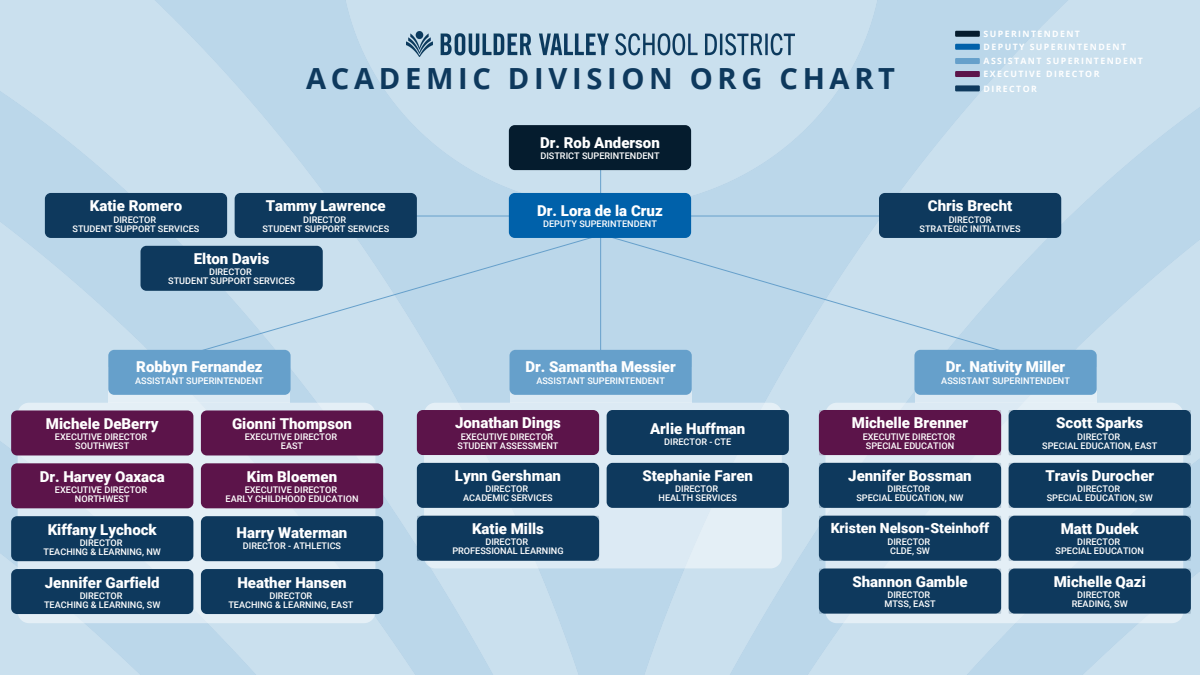
<style>
.page{position:relative;width:1200px;height:675px;background:#fff}
.page>*{position:absolute;margin:0;border:0;box-sizing:border-box;transform-origin:0 0}
.t1{font:700 29.1px "Open Sans";letter-spacing:.16em;color:#0e395d}
.t2{font:900 15px "Roboto";color:#fff}
.t3{font:900 14px "Roboto";color:#fff}
.t4{font:500 9.1px "Roboto";color:#fff}
.t5{font:700 8.7px "Open Sans";letter-spacing:.16em;color:#fff}
</style>
<div class="page">
<img style="left:0;top:0;width:1200px;height:675px">
<svg style="left:601px;top:233px;width:423px;height:125px;background:#c0d9eb"></svg>
<div style="left:510px;top:367px;width:182px;height:35px;background:#dceaf4"></div>
<div style="left:424px;top:403px;width:358px;height:165px;background:#dceaf4;border-radius:11px"></div>
<hr style="left:600px;top:155px;width:1px;height:217px;background:#66a0cb">
<div style="left:509px;top:125px;width:182px;height:45px;background:#051c2e;border-radius:6px"></div>
<div style="left:955px;top:31px;width:25px;height:6px;background:#051c2e"></div>
<div style="left:955px;top:44px;width:25px;height:6px;background:#0061aa"></div>
<div style="left:955px;top:58px;width:25px;height:6px;background:#66a0cb"></div>
<div style="left:955px;top:71px;width:25px;height:6px;background:#5c144a"></div>
<div style="left:955px;top:85px;width:25px;height:6px;background:#0e395d"></div>
<hr style="left:386px;top:216px;width:524px;height:1px;background:#66a0cb">
<svg style="left:151px;top:234px;width:449px;height:132px;background:#bfd9ea"></svg>
<div style="left:509px;top:193px;width:182px;height:45px;background:#0061aa;border-radius:6px"></div>
<div style="left:45px;top:193px;width:182px;height:45px;background:#0e395d;border-radius:6px"></div>
<div style="left:235px;top:193px;width:182px;height:45px;background:#0e395d;border-radius:6px"></div>
<div style="left:141px;top:246px;width:182px;height:45px;background:#0e395d;border-radius:6px"></div>
<div style="left:108px;top:367px;width:182px;height:35px;background:#dceaf4"></div>
<svg style="left:18px;top:403px;width:357px;height:220px;background:#dce7f0"></svg>
<div style="left:108px;top:350px;width:183px;height:45px;background:#66a0cb;border-radius:6px"></div>
<div style="left:510px;top:350px;width:182px;height:45px;background:#66a0cb;border-radius:6px"></div>
<svg style="left:825px;top:403px;width:358px;height:220px;background:#dae7f0"></svg>
<div style="left:915px;top:367px;width:181px;height:35px;background:#dceaf4"></div>
<div style="left:914px;top:350px;width:183px;height:45px;background:#66a0cb;border-radius:6px"></div>
<div style="left:879px;top:193px;width:182px;height:45px;background:#0e395d;border-radius:6px"></div>
<div style="left:11px;top:410px;width:182px;height:45px;background:#5c144a;border-radius:6px"></div>
<div style="left:201px;top:410px;width:182px;height:45px;background:#5c144a;border-radius:6px"></div>
<div style="left:11px;top:463px;width:182px;height:45px;background:#5c144a;border-radius:6px"></div>
<div style="left:201px;top:463px;width:182px;height:45px;background:#5c144a;border-radius:6px"></div>
<div style="left:11px;top:516px;width:182px;height:45px;background:#0e395d;border-radius:6px"></div>
<div style="left:201px;top:516px;width:182px;height:45px;background:#0e395d;border-radius:6px"></div>
<div style="left:11px;top:569px;width:182px;height:45px;background:#0e395d;border-radius:6px"></div>
<div style="left:201px;top:569px;width:182px;height:45px;background:#0e395d;border-radius:6px"></div>
<div style="left:417px;top:410px;width:182px;height:45px;background:#5c144a;border-radius:6px"></div>
<div style="left:607px;top:410px;width:182px;height:45px;background:#0e395d;border-radius:6px"></div>
<div style="left:417px;top:463px;width:182px;height:45px;background:#0e395d;border-radius:6px"></div>
<div style="left:607px;top:463px;width:182px;height:45px;background:#0e395d;border-radius:6px"></div>
<div style="left:417px;top:516px;width:182px;height:45px;background:#0e395d"></div>
<div style="left:819px;top:410px;width:182px;height:45px;background:#5c144a"></div>
<div style="left:1009px;top:410px;width:182px;height:45px;background:#0e395d"></div>
<div style="left:819px;top:463px;width:182px;height:45px;background:#0e395d"></div>
<div style="left:1009px;top:463px;width:182px;height:45px;background:#0e395d"></div>
<div style="left:819px;top:516px;width:182px;height:45px;background:#0e395d"></div>
<div style="left:1009px;top:516px;width:182px;height:45px;background:#0e395d"></div>
<div style="left:819px;top:569px;width:182px;height:45px;background:#0e395d"></div>
<div style="left:1009px;top:569px;width:182px;height:45px;background:#0e395d"></div>
<img style="left:407px;top:32px;width:387px;height:24px">
<p class="t1" style="left:306px;top:58px;width:590px">ACADEMIC DIVISION ORG CHART</p>
<p class="t2" style="left:540px;top:134px;width:121px">Dr. Rob Anderson</p>
<p class="t2" style="left:90px;top:198px;width:94px">Katie Romero</p>
<p class="t4" style="left:113px;top:214px;width:44px">DIRECTOR</p>
<p class="t4" style="left:73px;top:223px;width:128px">STUDENT SUPPORT SERVICES</p>
<p class="t2" style="left:266px;top:198px;width:122px">Tammy Lawrence</p>
<p class="t4" style="left:303px;top:214px;width:44px">DIRECTOR</p>
<p class="t4" style="left:262px;top:223px;width:128px">STUDENT SUPPORT SERVICES</p>
<p class="t2" style="left:194px;top:250px;width:77px">Elton Davis</p>
<p class="t4" style="left:209px;top:267px;width:44px">DIRECTOR</p>
<p class="t4" style="left:168px;top:276px;width:128px">STUDENT SUPPORT SERVICES</p>
<p class="t4" style="left:540px;top:150px;width:121px">DISTRICT SUPERINTENDENT</p>
<p class="t2" style="left:537px;top:202px;width:127px">Dr. Lora de la Cruz</p>
<p class="t4" style="left:543px;top:218px;width:115px">DEPUTY SUPERINTENDENT</p>
<p class="t5" style="left:984px;top:28px;width:98px">SUPERINTENDENT</p>
<p class="t5" style="left:984px;top:55px;width:161px">ASSISTANT SUPERINTENDENT</p>
<p class="t5" style="left:984px;top:82px;width:55px">DIRECTOR</p>
<p class="t5" style="left:984px;top:41px;width:144px">DEPUTY SUPERINTENDENT</p>
<p class="t5" style="left:984px;top:68px;width:117px">EXECUTIVE DIRECTOR</p>
<p class="t2" style="left:928px;top:198px;width:86px">Chris Brecht</p>
<p class="t4" style="left:949px;top:214px;width:44px">DIRECTOR</p>
<p class="t4" style="left:920px;top:223px;width:103px">STRATEGIC INITIATIVES</p>
<p class="t2" style="left:136px;top:359px;width:128px">Robbyn Fernandez</p>
<p class="t4" style="left:135px;top:375px;width:130px">ASSISTANT SUPERINTENDENT</p>
<p class="t2" style="left:525px;top:359px;width:152px">Dr. Samantha Messier</p>
<p class="t4" style="left:536px;top:375px;width:130px">ASSISTANT SUPERINTENDENT</p>
<p class="t2" style="left:946px;top:359px;width:121px">Dr. Nativity Miller</p>
<p class="t4" style="left:941px;top:375px;width:130px">ASSISTANT SUPERINTENDENT</p>
<p class="t2" style="left:46px;top:415px;width:114px">Michele DeBerry</p>
<p class="t4" style="left:55px;top:432px;width:94px">EXECUTIVE DIRECTOR</p>
<p class="t4" style="left:75px;top:441px;width:56px">SOUTHWEST</p>
<p class="t2" style="left:232px;top:415px;width:121px">Gionni Thompson</p>
<p class="t4" style="left:245px;top:432px;width:94px">EXECUTIVE DIRECTOR</p>
<p class="t4" style="left:281px;top:441px;width:24px">EAST</p>
<p class="t2" style="left:455px;top:415px;width:107px">Jonathan Dings</p>
<p class="t4" style="left:461px;top:431px;width:94px">EXECUTIVE DIRECTOR</p>
<p class="t4" style="left:458px;top:440px;width:102px">STUDENT ASSESSMENT</p>
<p class="t2" style="left:650px;top:420px;width:97px">Arlie Huffman</p>
<p class="t4" style="left:664px;top:437px;width:69px">DIRECTOR - CTE</p>
<p class="t2" style="left:852px;top:415px;width:118px">Michelle Brenner</p>
<p class="t4" style="left:863px;top:431px;width:94px">EXECUTIVE DIRECTOR</p>
<p class="t4" style="left:866px;top:440px;width:90px">SPECIAL EDUCATION</p>
<p class="t2" style="left:1056px;top:415px;width:89px">Scott Sparks</p>
<p class="t4" style="left:1077px;top:431px;width:44px">DIRECTOR</p>
<p class="t4" style="left:1042px;top:440px;width:116px">SPECIAL EDUCATION, EAST</p>
<p class="t2" style="left:40px;top:468px;width:127px">Dr. Harvey Oaxaca</p>
<p class="t4" style="left:55px;top:485px;width:94px">EXECUTIVE DIRECTOR</p>
<p class="t4" style="left:75px;top:494px;width:56px">NORTHWEST</p>
<p class="t2" style="left:247px;top:468px;width:92px">Kim Bloemen</p>
<p class="t4" style="left:245px;top:485px;width:94px">EXECUTIVE DIRECTOR</p>
<p class="t4" style="left:226px;top:494px;width:134px">EARLY CHILDHOOD EDUCATION</p>
<p class="t2" style="left:455px;top:467px;width:108px">Lynn Gershman</p>
<p class="t4" style="left:485px;top:484px;width:44px">DIRECTOR</p>
<p class="t4" style="left:463px;top:493px;width:91px">ACADEMIC SERVICES</p>
<p class="t2" style="left:642px;top:467px;width:112px">Stephanie Faren</p>
<p class="t4" style="left:675px;top:484px;width:44px">DIRECTOR</p>
<p class="t4" style="left:659px;top:493px;width:80px">HEALTH SERVICES</p>
<p class="t2" style="left:848px;top:467px;width:125px">Jennifer Bossman</p>
<p class="t4" style="left:887px;top:484px;width:44px">DIRECTOR</p>
<p class="t4" style="left:856px;top:493px;width:109px">SPECIAL EDUCATION, NW</p>
<p class="t2" style="left:1045px;top:467px;width:110px">Travis Durocher</p>
<p class="t4" style="left:1077px;top:484px;width:44px">DIRECTOR</p>
<p class="t4" style="left:1047px;top:493px;width:108px">SPECIAL EDUCATION, SW</p>
<p class="t2" style="left:48px;top:521px;width:111px">Kiffany Lychock</p>
<p class="t4" style="left:80px;top:537px;width:44px">DIRECTOR</p>
<p class="t4" style="left:44px;top:546px;width:119px">TEACHING &amp; LEARNING, NW</p>
<p class="t2" style="left:237px;top:524px;width:112px">Harry Waterman</p>
<p class="t4" style="left:243px;top:541px;width:100px">DIRECTOR - ATHLETICS</p>
<p class="t2" style="left:472px;top:520px;width:73px">Katie Mills</p>
<p class="t4" style="left:485px;top:537px;width:44px">DIRECTOR</p>
<p class="t4" style="left:452px;top:546px;width:113px">PROFESSIONAL LEARNING</p>
<p class="t3" style="left:831px;top:520px;width:160px">Kristen Nelson-Steinhoff</p>
<p class="t4" style="left:887px;top:537px;width:44px">DIRECTOR</p>
<p class="t4" style="left:890px;top:546px;width:41px">CLDE, SW</p>
<p class="t2" style="left:1061px;top:520px;width:80px">Matt Dudek</p>
<p class="t4" style="left:1077px;top:537px;width:44px">DIRECTOR</p>
<p class="t4" style="left:1056px;top:546px;width:90px">SPECIAL EDUCATION</p>
<p class="t2" style="left:45px;top:574px;width:116px">Jennifer Garfield</p>
<p class="t2" style="left:237px;top:574px;width:111px">Heather Hansen</p>
<p class="t2" style="left:852px;top:573px;width:117px">Shannon Gamble</p>
<p class="t2" style="left:1054px;top:573px;width:94px">Michelle Qazi</p>
<p class="t4" style="left:80px;top:590px;width:44px">DIRECTOR</p>
<p class="t4" style="left:44px;top:599px;width:118px">TEACHING &amp; LEARNING, SW</p>
<p class="t4" style="left:269px;top:590px;width:44px">DIRECTOR</p>
<p class="t4" style="left:228px;top:599px;width:127px">TEACHING &amp; LEARNING, EAST</p>
<p class="t4" style="left:887px;top:590px;width:44px">DIRECTOR</p>
<p class="t4" style="left:884px;top:599px;width:53px">MTSS, EAST</p>
<p class="t4" style="left:1077px;top:590px;width:44px">DIRECTOR</p>
<p class="t4" style="left:1072px;top:599px;width:57px">READING, SW</p>
</div>
